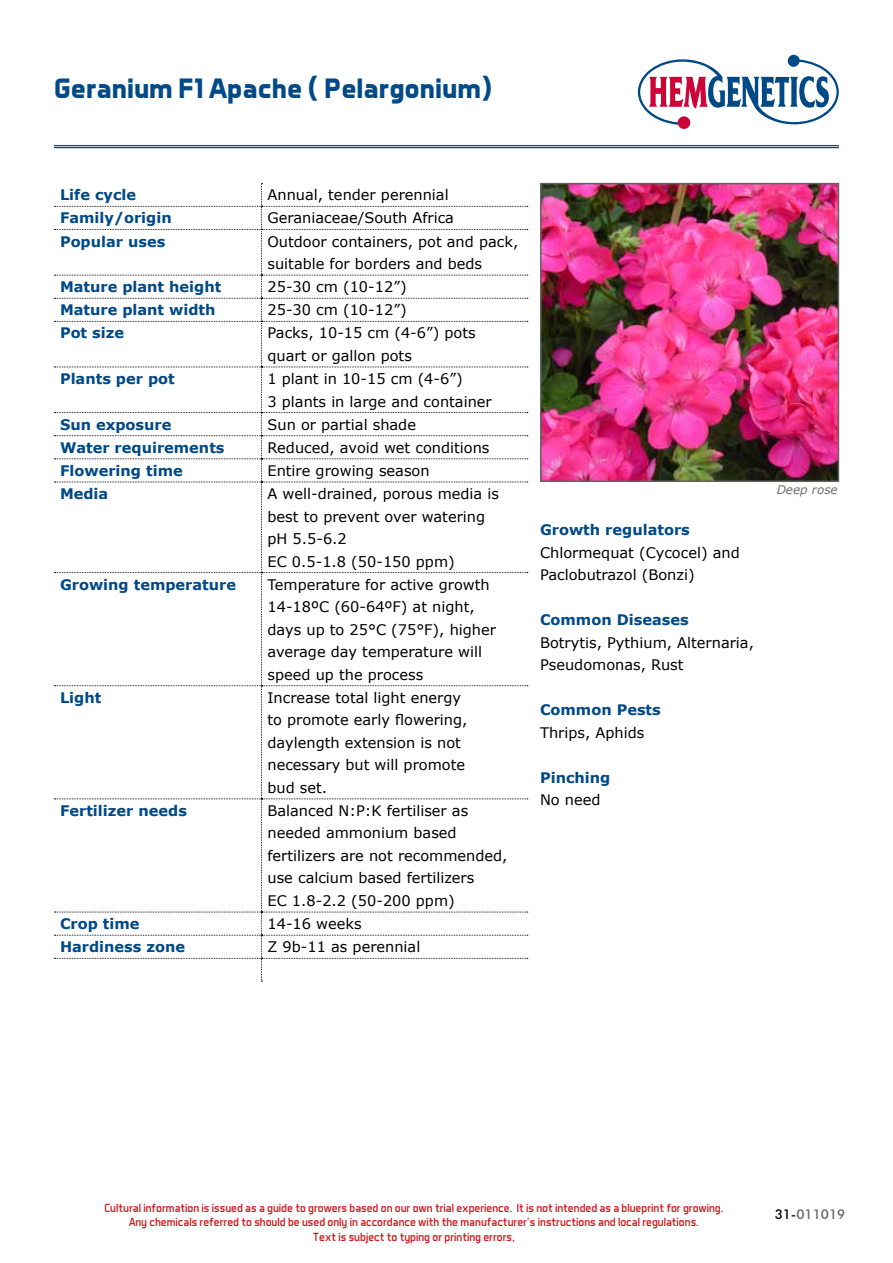
<style>
.page{position:relative;width:893px;height:1263px;background:#fff}
.page>*{position:absolute;margin:0;border:0;box-sizing:border-box;transform-origin:0 0}
.t1{font:700 28.5px "Aero Matics";color:#004a87}
.t2{font:14.55px/22.5px "Verdana";color:#000}
.t3{font:700 14.55px "Verdana";color:#004987}
.t4{font:500 13.5px "Futura BT";color:#646363}
.t5{font:12px/14.4px "Aero Matics";color:#cd171a;text-align:center}
.t6{font:italic 12px "Verdana";color:#6e6e70}
.s1{color:#000}
</style>
<div class="page">
<svg style="left:638px;top:55px;width:201px;height:70px"></svg>
<div style="left:678px;top:116px;width:12px;height:13px;background:#cb0538;border-radius:50%"></div>
<hr style="left:54px;top:147px;width:785px;height:1px;background:#004a87">
<hr style="left:54px;top:145px;width:785px;height:1px;background:#004a87">
<svg style="left:54px;top:183px;width:474px;height:799px"></svg>
<img style="left:543px;top:186px;width:293px;height:293px">
<div style="left:540px;top:183px;width:299px;height:299px;border:2px solid #646363"></div>
<h1 class="t1" style="left:54px;top:72px;width:440px">Geranium F1 Apache ( Pelargonium)</h1>
<p class="t3" style="left:60px;top:185px;width:78px">Life cycle</p>
<p class="t2" style="left:267px;top:184px;width:183px">Annual, tender perennial</p>
<p class="t3" style="left:60px;top:208px;width:113px">Family/origin</p>
<p class="t2" style="left:267px;top:207px;width:188px">Geraniaceae/South Africa</p>
<p class="t3" style="left:60px;top:231px;width:107px">Popular uses</p>
<p class="t2" style="left:267px;top:230px;width:252px">Outdoor containers, pot and pack, suitable for borders and beds</p>
<p class="t3" style="left:60px;top:277px;width:163px">Mature plant height</p>
<p class="t2" style="left:267px;top:275px;width:141px">25-30 cm (10-12”)</p>
<p class="t3" style="left:60px;top:300px;width:157px">Mature plant width</p>
<p class="t2" style="left:267px;top:299px;width:141px">25-30 cm (10-12”)</p>
<p class="t3" style="left:60px;top:323px;width:66px">Pot size</p>
<p class="t2" style="left:267px;top:322px;width:210px">Packs, 10-15 cm (4-6”) pots quart or gallon pots</p>
<p class="t3" style="left:60px;top:368px;width:116px">Plants per pot</p>
<p class="t2" style="left:267px;top:367px;width:226px">1 plant in 10-15 cm (4-6”)<br>3 plants in large and container</p>
<p class="t3" style="left:60px;top:414px;width:113px">Sun exposure</p>
<p class="t2" style="left:267px;top:413px;width:150px">Sun or partial shade</p>
<p class="t3" style="left:60px;top:437px;width:166px">Water requirements</p>
<p class="t2" style="left:267px;top:436px;width:223px">Reduced, avoid wet conditions</p>
<p class="t3" style="left:60px;top:460px;width:124px">Flowering time</p>
<p class="t2" style="left:267px;top:459px;width:164px">Entire growing season</p>
<p class="t3" style="left:60px;top:483px;width:50px">Media</p>
<p class="t2" style="left:267px;top:482px;width:233px">A well-drained, porous media is best to prevent over watering pH 5.5-6.2<br>EC 0.5-1.8 (50-150 ppm)</p>
<p class="t3" style="left:60px;top:574px;width:178px">Growing temperature</p>
<p class="t2" style="left:267px;top:573px;width:230px">Temperature for active growth<br>14-18ºC (60-64ºF) at night, days up to 25°C (75°F), higher average day temperature will speed up the process</p>
<p class="t3" style="left:60px;top:687px;width:43px">Light</p>
<p class="t2" style="left:267px;top:686px;width:201px">Increase total light energy to promote early flowering, daylength extension is not necessary but will promote bud set.</p>
<p class="t3" style="left:60px;top:800px;width:128px">Fertilizer needs</p>
<p class="t2" style="left:267px;top:799px;width:242px">Balanced N:P:K fertiliser as needed ammonium based fertilizers are not recommended, use calcium based fertilizers<br>EC 1.8-2.2 (50-200 ppm)</p>
<p class="t3" style="left:60px;top:913px;width:81px">Crop time</p>
<p class="t2" style="left:267px;top:912px;width:96px">14-16 weeks</p>
<p class="t3" style="left:60px;top:936px;width:127px">Hardiness zone</p>
<p class="t2" style="left:267px;top:935px;width:154px">Z 9b-11 as perennial</p>
<p class="t3" style="left:540px;top:519px;width:151px">Growth regulators</p>
<p class="t2" style="left:540px;top:541px;width:201px">Chlormequat (Cycocel) and<br>Paclobutrazol (Bonzi)</p>
<p class="t3" style="left:540px;top:609px;width:150px">Common Diseases</p>
<p class="t2" style="left:540px;top:631px;width:215px">Botrytis, Pythium, Alternaria,<br>Pseudomonas, Rust</p>
<p class="t3" style="left:540px;top:699px;width:122px">Common Pests</p>
<p class="t2" style="left:540px;top:721px;width:106px">Thrips, Aphids</p>
<p class="t3" style="left:540px;top:767px;width:72px">Pinching</p>
<p class="t2" style="left:540px;top:788px;width:62px">No need</p>
<p class="t6" style="left:777px;top:481px;width:63px">Deep rose</p>
<p class="t5" style="left:104px;top:1200px;width:620px">Cultural information is issued as a guide to growers based on our own trial experience. It is not intended as a blueprint for growing.<br>Any chemicals referred to should be used only in accordance with the manufacturer’s instructions and local regulations.<br>Text is subject to typing or printing errors,</p>
<p class="t4" style="left:775px;top:1206px;width:72px"><span class="s1">31-</span>011019</p>
</div>
